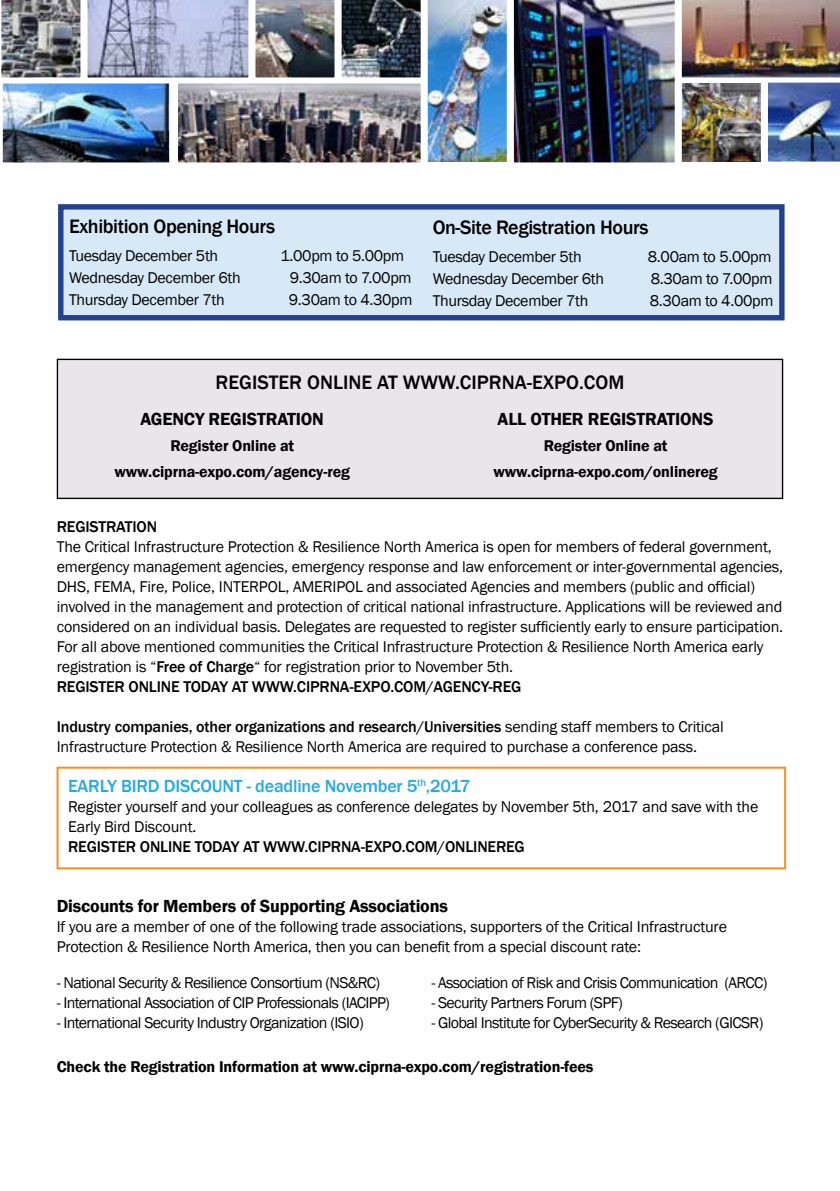
<style>
.page{position:relative;width:840px;height:1191px;background:#fff}
.page>*{position:absolute;margin:0;border:0;box-sizing:border-box;transform-origin:0 0}
.t1{font:500 20px "Franklin Gothic";letter-spacing:-.02em;color:#000}
.t2{font:500 20px "Franklin Gothic";color:#000}
.t3{font:600 18px "Franklin Gothic";letter-spacing:-.01em;color:#000}
.t4{font:500 18px "Franklin Gothic";letter-spacing:-.01em;color:#27aae1}
.t5{font:16px/20px "Franklin Gothic";letter-spacing:-.01em;color:#000}
.t6{font:16px "Franklin Gothic";letter-spacing:-.04em;color:#000}
.t7{font:600 16px/25.6px "Franklin Gothic";letter-spacing:-.01em;color:#000;text-align:center}
.t8{font:500 16px "Franklin Gothic";letter-spacing:-.01em;color:#000}
.s1{font-weight:500}
</style>
<div class="page">
<div style="left:57px;top:359px;width:725px;height:139px;background:#e9e6ea"></div>
<div style="left:57px;top:359px;width:725px;height:140px;border:1px solid #000"></div>
<div style="left:58px;top:204px;width:726px;height:116px;background:#d7e8f7;border:5px solid #25408f"></div>
<div style="left:56px;top:766px;width:729px;height:103px;border:2px solid #f49121"></div>
<img style="left:1px;top:0;width:838px;height:163px">
<p class="t1" style="left:69px;top:214px;width:207px">Exhibition Opening Hours</p>
<p class="t5" style="left:69px;top:246px;width:150px">Tuesday December 5th</p>
<p class="t5" style="left:280px;top:246px;width:125px">1.00pm to 5.00pm</p>
<p class="t5" style="left:69px;top:268px;width:173px">Wednesday December 6th</p>
<p class="t5" style="left:289px;top:268px;width:123px">9.30am to 7.00pm</p>
<p class="t5" style="left:69px;top:290px;width:157px">Thursday December 7th</p>
<p class="t5" style="left:289px;top:290px;width:125px">9.30am to 4.30pm</p>
<p class="t1" style="left:432px;top:215px;width:217px">On-Site Registration Hours</p>
<p class="t5" style="left:432px;top:246px;width:150px">Tuesday December 5th</p>
<p class="t5" style="left:647px;top:246px;width:125px">8.00am to 5.00pm</p>
<p class="t5" style="left:432px;top:268px;width:173px">Wednesday December 6th</p>
<p class="t5" style="left:650px;top:268px;width:123px">8.30am to 7.00pm</p>
<p class="t5" style="left:432px;top:290px;width:157px">Thursday December 7th</p>
<p class="t5" style="left:649px;top:290px;width:125px">8.30am to 4.00pm</p>
<p class="t2" style="left:215px;top:370px;width:410px">REGISTER ONLINE AT WWW.CIPRNA-EXPO.COM</p>
<p class="t3" style="left:140px;top:408px;width:185px">AGENCY REGISTRATION</p>
<p class="t7" style="left:114px;top:433px;width:237px">Register Online at www.ciprna-expo.com/agency-reg</p>
<p class="t3" style="left:497px;top:408px;width:217px">ALL OTHER REGISTRATIONS</p>
<p class="t7" style="left:493px;top:433px;width:226px">Register Online at www.ciprna-expo.com/onlinereg</p>
<p class="t8" style="left:57px;top:517px;width:102px">REGISTRATION</p>
<p class="t5" style="left:57px;top:537px;width:727px">The Critical Infrastructure Protection &amp; Resilience North America is open for members of federal government, emergency management agencies, emergency response and law enforcement or inter-governmental agencies, DHS, FEMA, Fire, Police, INTERPOL, AMERIPOL and associated Agencies and members (public and official) involved in the management and protection of critical national infrastructure. Applications will be reviewed and considered on an individual basis. Delegates are requested to register sufficiently early to ensure participation.<br>For all above mentioned communities the Critical Infrastructure Protection &amp; Resilience North America early registration is “<span class="s1">Free of Charge</span>“ for registration prior to November 5th.<br><span class="s1">REGISTER ONLINE TODAY AT WWW.CIPRNA-EXPO.COM/AGENCY-REG</span></p>
<p class="t5" style="left:57px;top:717px;width:668px"><span class="s1">Industry companies, other organizations and research/Universities</span> sending staff members to Critical<br>Infrastructure Protection &amp; Resilience North America are required to purchase a conference pass.</p>
<p class="t4" style="left:68px;top:775px;width:403px">EARLY BIRD DISCOUNT - deadline November 5<sup>th</sup>,2017</p>
<p class="t5" style="left:68px;top:797px;width:691px">Register yourself and your colleagues as conference delegates by November 5th, 2017 and save with the<br>Early Bird Discount.</p>
<p class="t8" style="left:68px;top:837px;width:458px">REGISTER ONLINE TODAY AT WWW.CIPRNA-EXPO.COM/ONLINEREG</p>
<p class="t3" style="left:57px;top:895px;width:392px">Discounts for Members of Supporting Associations</p>
<p class="t5" style="left:57px;top:917px;width:671px">If you are a member of one of the following trade associations, supporters of the Critical Infrastructure<br>Protection &amp; Resilience North America, then you can benefit from a special discount rate:</p>
<p class="t6" style="left:57px;top:973px;width:325px">- National Security &amp; Resilience Consortium (NS&amp;RC)</p>
<p class="t6" style="left:57px;top:993px;width:334px">- International Association of CIP Professionals (IACIPP)</p>
<p class="t6" style="left:57px;top:1013px;width:308px">- International Security Industry Organization (ISIO)</p>
<p class="t6" style="left:431px;top:973px;width:337px">- Association of Risk and Crisis Communication (ARCC)</p>
<p class="t6" style="left:431px;top:993px;width:193px">- Security Partners Forum (SPF)</p>
<p class="t6" style="left:431px;top:1013px;width:333px">- Global Institute for CyberSecurity &amp; Research (GICSR)</p>
<p class="t7" style="left:57px;top:1054px;width:538px">Check the Registration Information at www.ciprna-expo.com/registration-fees</p>
</div>
